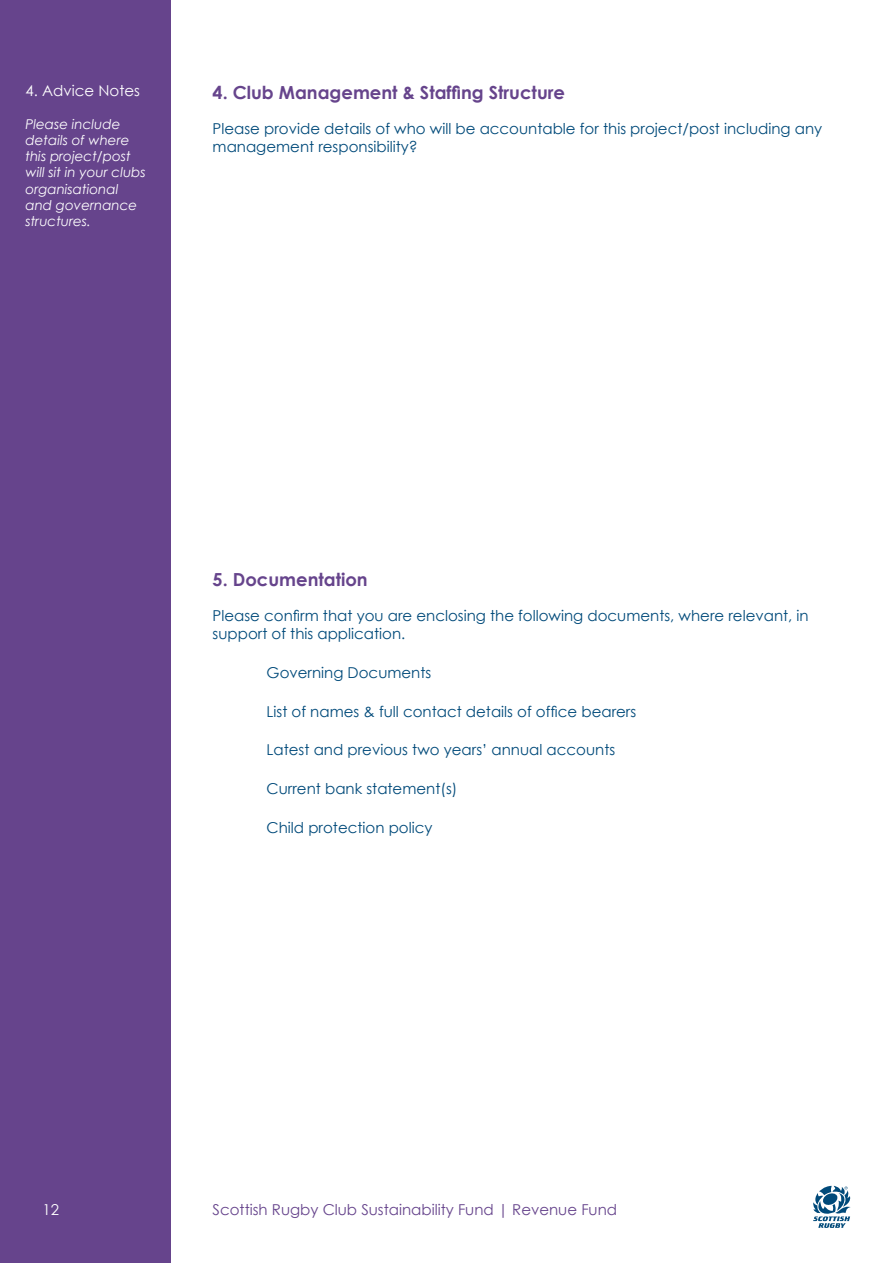
<style>
.page{position:relative;width:893px;height:1263px;background:#fff}
.page>*{position:absolute;margin:0;border:0;box-sizing:border-box;transform-origin:0 0}
.t1{font:700 18px "Century Gothic";color:#66448c}
.t2{font:15px/18px "Century Gothic";color:#004a7a}
.t3{font:15px "Century Gothic";color:#66448c}
.t4{font:15px "Century Gothic";color:#fff}
.t5{font:italic 13.5px/16.2px "Century Gothic";color:#fff}
</style>
<div class="page">
<div style="left:0;top:0;width:170px;height:1263px;background:#66448c"></div>
<svg style="left:813px;top:1186px;width:37px;height:42px"></svg>
<p class="t4" style="left:26px;top:80px;width:116px">4. Advice Notes</p>
<p class="t5" style="left:26px;top:116px;width:122px">Please include details of where this project/post will sit in your clubs organisational and governance structures.</p>
<p class="t1" style="left:213px;top:78px;width:354px">4. Club Management &amp; Staffing Structure</p>
<p class="t2" style="left:213px;top:119px;width:611px">Please provide details of who will be accountable for this project/post including any management responsibility?</p>
<p class="t1" style="left:213px;top:566px;width:157px">5. Documentation</p>
<p class="t2" style="left:213px;top:606px;width:598px">Please confirm that you are enclosing the following documents, where relevant, in support of this application.</p>
<p class="t2" style="left:267px;top:663px;width:166px">Governing Documents</p>
<p class="t2" style="left:267px;top:702px;width:371px">List of names &amp; full contact details of office bearers</p>
<p class="t2" style="left:267px;top:741px;width:350px">Latest and previous two years’ annual accounts</p>
<p class="t2" style="left:267px;top:779px;width:192px">Current bank statement(s)</p>
<p class="t2" style="left:267px;top:818px;width:167px">Child protection policy</p>
<p class="t4" style="left:43px;top:1199px;width:18px">12</p>
<p class="t3" style="left:213px;top:1199px;width:406px">Scottish Rugby Club Sustainability Fund | Revenue Fund</p>
</div>
